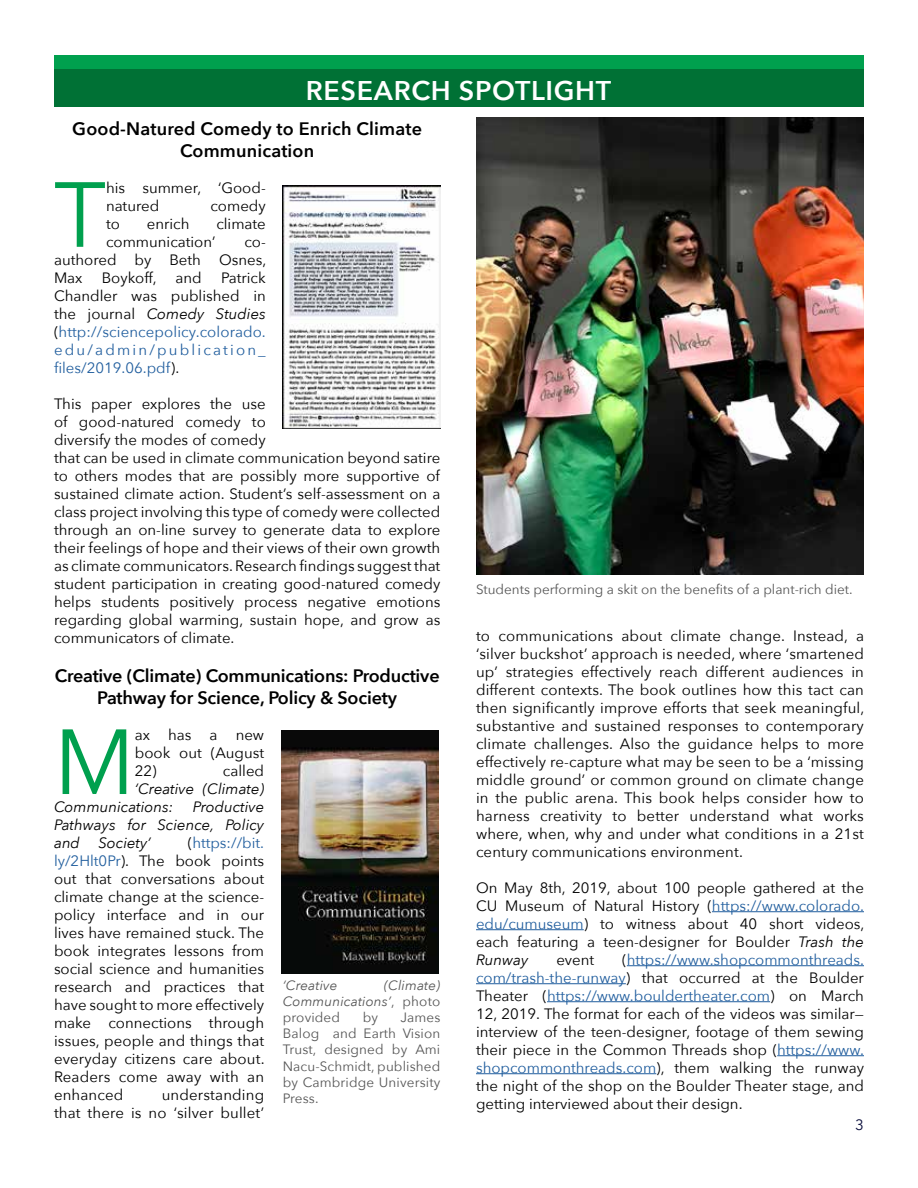
<style>
.page{position:relative;width:918px;height:1188px;background:#fff}
.page>*{position:absolute;margin:0;border:0;box-sizing:border-box;transform-origin:0 0}
.t1{font:91.2px "Avenir Next";color:#00a04e}
.t2{font:600 27px "Avenir Next";letter-spacing:.025em;color:#fff}
.t3{font:600 18px/21.6px "Avenir Next";letter-spacing:-.01em;color:#000;text-align:center}
.t4{font:600 18px/21.6px "Avenir Next";letter-spacing:.01em;color:#000;text-align:center}
.t5{font:15px/18px "Avenir Next";color:#000;text-align:justify}
.t6{font:15px/18px "Avenir Next";letter-spacing:.005em;color:#215e9e;text-align:justify}
.t7{font:italic 15px/18px "Avenir Next";color:#000}
.t8{font:15px "Avenir Next";color:#050938}
.t9{font:13.5px/16.2px "Avenir Next";color:#555;text-align:justify}
.t10{font:italic 13.5px/16.2px "Avenir Next";letter-spacing:.01em;color:#555;text-align:justify}
.s1{color:#000}
.s2{font-style:italic;color:#000}
.s3{color:#215e9e}
.s4{font-style:normal}
.s5{font-style:italic}
</style>
<div class="page">
<div style="left:54px;top:56px;width:810px;height:13px;background:#00a04e"></div>
<div style="left:54px;top:69px;width:810px;height:38px;background:#007135"></div>
<img style="left:283px;top:185px;width:157px;height:243px">
<img style="left:281px;top:731px;width:158px;height:243px">
<img style="left:476px;top:117px;width:388px;height:457px">
<hr style="left:712px;top:911px;width:152px;height:1px;background:#215e9e">
<hr style="left:476px;top:929px;width:108px;height:1px;background:#215e9e">
<hr style="left:627px;top:965px;width:237px;height:1px;background:#215e9e">
<hr style="left:476px;top:983px;width:150px;height:1px;background:#215e9e">
<hr style="left:547px;top:1001px;width:223px;height:1px;background:#215e9e">
<hr style="left:777px;top:1055px;width:87px;height:1px;background:#215e9e">
<hr style="left:476px;top:1073px;width:180px;height:1px;background:#215e9e">
<h2 class="t2" style="left:306px;top:67px;width:307px">RESEARCH SPOTLIGHT</h2>
<p class="t4" style="left:72px;top:118px;width:351px">Good-Natured Comedy to Enrich Climate<br>Communication</p>
<h1 class="t1" style="left:54px;top:138px;width:54px">T</h1>
<p class="t5" style="left:106px;top:178px;width:161px">his summer, ‘Good&shy;natured</p>
<p class="t5" style="left:210px;top:196px;width:57px">comedy</p>
<p class="t5" style="left:106px;top:214px;width:15px">to</p>
<p class="t5" style="left:147px;top:214px;width:44px">enrich</p>
<p class="t5" style="left:216px;top:214px;width:51px">climate</p>
<p class="t5" style="left:106px;top:232px;width:111px">communication’</p>
<p class="t5" style="left:54px;top:232px;width:214px;text-indent:190px">co&shy;authored by Beth Osnes, Max</p>
<p class="t5" style="left:102px;top:268px;width:57px">Boykoff,</p>
<p class="t5" style="left:176px;top:268px;width:28px">and</p>
<p class="t6" style="left:54px;top:268px;width:213px;text-indent:167px"><span class="s1">Patrick Chandler was published in the journal</span> <span class="s2">Comedy Studies </span><span class="s1">(</span>http://sciencepolicy.colorado. edu/admin/publication_ files/2019.06.pdf<span class="s1">).</span></p>
<p class="t5" style="left:54px;top:394px;width:388px;text-align:left">This paper explores the use<br>of good-natured comedy to<br>diversify the modes of comedy<br>that can be used in climate communication beyond satire to others modes that are possibly more supportive of sustained climate action. Student’s self-assessment on a class project involving this type of comedy were collected through an on-line survey to generate data to explore their feelings of hope and their views of their own growth as climate communicators. Research findings suggest that student participation in creating good-natured comedy helps students positively process negative emotions regarding global warming, sustain hope, and grow as communicators of climate.</p>
<p class="t3" style="left:55px;top:665px;width:386px">Creative (Climate) Communications: Productive<br>Pathway for Science, Policy &amp; Society</p>
<h1 class="t1" style="left:54px;top:685px;width:82px">M</h1>
<p class="t5" style="left:135px;top:725px;width:131px">ax has a new book out (August 22)</p>
<p class="t5" style="left:223px;top:761px;width:43px">called</p>
<p class="t7" style="left:54px;top:779px;width:212px;text-indent:81px">‘Creative (Climate)<br>Communications:</p>
<p class="t7" style="left:54px;top:797px;width:212px;text-align:justify;text-indent:139px">Productive Pathways for Science, Policy and Society’</p>
<p class="t5" style="left:54px;top:833px;width:212px;text-indent:134px">(<span class="s3">https://bit. ly/2Hlt0Pr</span>). The book points out that conversations about climate change at the science&shy;policy interface and in our lives have remained stuck. The book integrates lessons from social science and humanities research and practices that have sought to more effectively make connections through issues, people and things that everyday citizens care about.<br>Readers come away with an enhanced</p>
<p class="t10" style="left:283px;top:976px;width:159px;text-indent:101px">(Climate)<br>Communications’<span class="s4">, photo provided</span></p>
<p class="t10" style="left:283px;top:976px;width:56px">‘Creative</p>
<p class="t9" style="left:363px;top:1009px;width:17px">by</p>
<p class="t9" style="left:283px;top:1009px;width:159px;text-indent:118px">James Balog and Earth Vision Trust, designed by Ami Nacu-Schmidt, published by Cambridge University Press.</p>
<p class="t5" style="left:54px;top:1085px;width:212px;text-align:right">understanding<br>that there is no ‘silver bullet’</p>
<p class="t9" style="left:476px;top:581px;width:378px">Students performing a skit on the benefits of a plant-rich diet.</p>
<p class="t5" style="left:476px;top:626px;width:390px">to communications about climate change. Instead, a ‘silver buckshot’ approach is needed, where ‘smartened up’ strategies effectively reach different audiences in different contexts. The book outlines how this tact can then significantly improve efforts that seek meaningful, substantive and sustained responses to contemporary climate challenges. Also the guidance helps to more effectively re-capture what may be seen to be a ‘missing middle ground’ or common ground on climate change in the public arena. This book helps consider how to harness creativity to better understand what works where, when, why and under what conditions in a 21st century communications environment.</p>
<p class="t5" style="left:476px;top:878px;width:390px">On May 8th, 2019, about 100 people gathered at the CU Museum of Natural History (<span class="s3">https://www.colorado. edu/cumuseum</span>) to witness about 40 short videos, each featuring a teen-designer for Boulder <span class="s5">Trash the Runway</span></p>
<p class="t5" style="left:476px;top:950px;width:390px;text-indent:146px">(<span class="s3">https://www.shopcommonthreads. com/trash-the-runway</span>) that occurred at the Boulder Theater (<span class="s3">https://www.bouldertheater.com</span>) on March 12, 2019. The format for each of the videos was similar— interview of the teen-designer, footage of them sewing their piece in the Common Threads shop (<span class="s3">https://www. shopcommonthreads.com</span>), them walking the runway the night of the shop on the Boulder Theater stage, and getting interviewed about their design.</p>
<p class="t5" style="left:556px;top:950px;width:39px">event</p>
<p class="t8" style="left:855px;top:1112px;width:10px">3</p>
</div>
